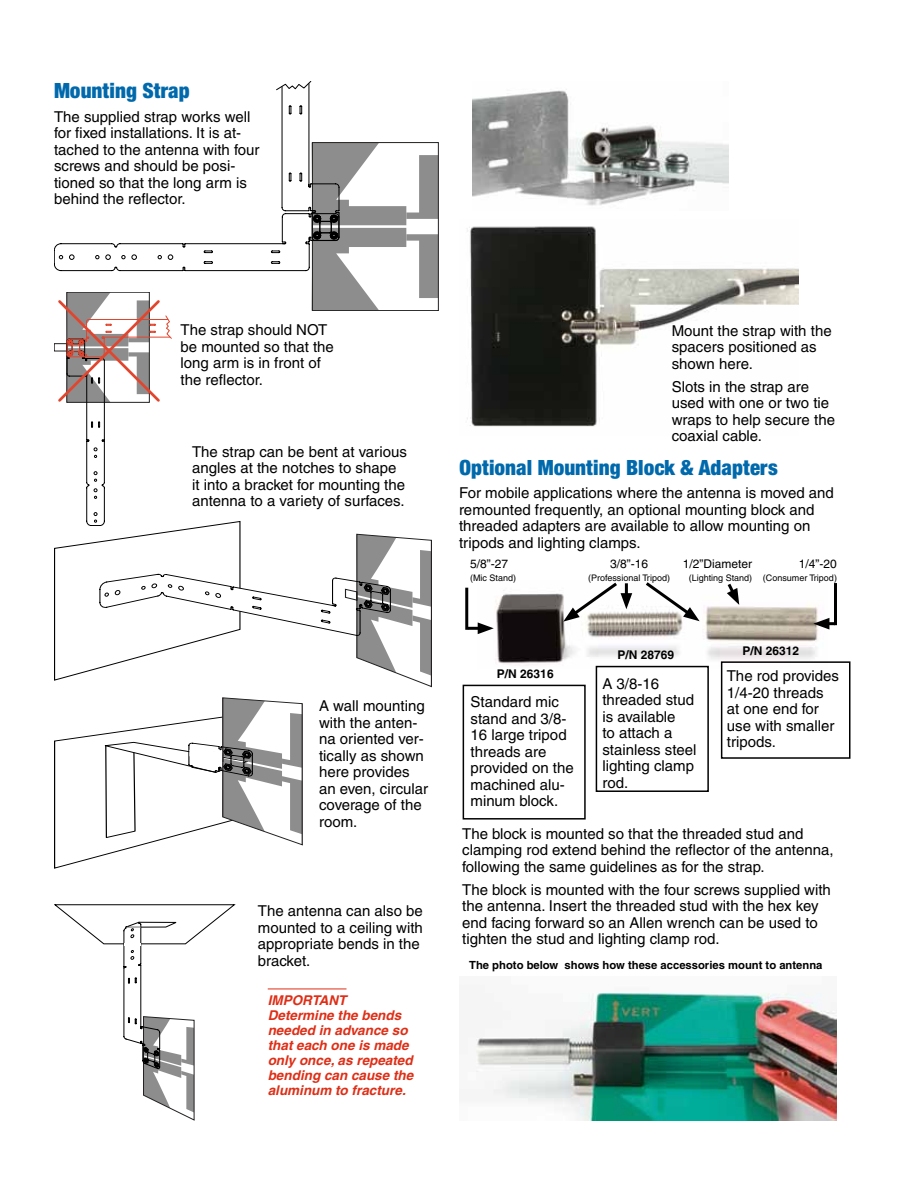
<style>
.page{position:relative;width:918px;height:1188px;background:#fff}
.page>*{position:absolute;margin:0;border:0;box-sizing:border-box;transform-origin:0 0}
.t1{font:900 condensed 22.5px "Sans";color:#0069ac}
.t2{font:15px/16.5px "Helvetica";color:#000}
.t3{font:italic 700 13.5px/15px "Helvetica";color:#df2e16}
.t4{font:12px "Helvetica";color:#000}
.t5{font:700 12px "Helvetica";color:#000}
.t6{font:700 11.25px "Helvetica";color:#000}
.t7{font:9px "Helvetica";color:#000}
</style>
<div class="page">
<svg style="left:54px;top:697px;width:249px;height:172px"></svg>
<svg style="left:54px;top:81px;width:384px;height:606px"></svg>
<svg style="left:54px;top:904px;width:181px;height:216px"></svg>
<hr style="left:124px;top:943px;width:17px;height:3px;background:#fff">
<hr style="left:268px;top:989px;width:79px;height:1px;background:#df2e16">
<img style="left:473px;top:89px;width:256px;height:117px">
<img style="left:476px;top:992px;width:361px;height:128px">
<img style="left:467px;top:226px;width:331px;height:201px">
<img style="left:495px;top:590px;width:323px;height:78px">
<hr style="left:465px;top:588px;width:3px;height:42px;background:#000">
<hr style="left:468px;top:627px;width:15px;height:3px;background:#000">
<svg style="left:478px;top:622px;width:16px;height:12px"></svg>
<hr style="left:834px;top:583px;width:3px;height:42px;background:#000">
<svg style="left:813px;top:618px;width:22px;height:12px"></svg>
<svg style="left:563px;top:582px;width:69px;height:40px"></svg>
<svg style="left:643px;top:582px;width:57px;height:39px"></svg>
<svg style="left:725px;top:583px;width:14px;height:22px"></svg>
<div style="left:463px;top:685px;width:123px;height:135px;border:2px solid #020302"></div>
<div style="left:596px;top:666px;width:113px;height:126px;border:2px solid #000"></div>
<div style="left:721px;top:661px;width:129px;height:98px;border:2px solid #000"></div>
<h1 class="t1" style="left:54px;top:77px;width:137px">Mounting Strap</h1>
<p class="t2" style="left:54px;top:108px;width:207px">The supplied strap works well for fixed installations. It is at&shy;tached to the antenna with four screws and should be posi&shy;tioned so that the long arm is behind the reflector.</p>
<p class="t2" style="left:181px;top:322px;width:155px">The strap should NOT be mounted so that the long arm is in front of the reflector.</p>
<p class="t2" style="left:192px;top:443px;width:216px">The strap can be bent at various angles at the notches to shape it into a bracket for mounting the antenna to a variety of surfaces.</p>
<p class="t2" style="left:319px;top:698px;width:111px">A wall mounting with the anten&shy;na oriented ver&shy;tically as shown here provides an even, circular coverage of the room.</p>
<p class="t2" style="left:258px;top:903px;width:167px">The antenna can also be mounted to a ceiling with appropriate bends in the bracket.</p>
<p class="t3" style="left:268px;top:992px;width:147px">IMPORTANT<br>Determine the bends needed in advance so that each one is made only once, as repeated bending can cause the aluminum to fracture.</p>
<p class="t2" style="left:672px;top:322px;width:161px">Mount the strap with the spacers positioned as shown here.</p>
<p class="t2" style="left:672px;top:378px;width:165px">Slots in the strap are used with one or two tie wraps to help secure the coaxial cable.</p>
<h1 class="t1" style="left:459px;top:454px;width:320px">Optional Mounting Block &amp; Adapters</h1>
<p class="t2" style="left:459px;top:485px;width:376px">For mobile applications where the antenna is moved and remounted frequently, an optional mounting block and threaded adapters are available to allow mounting on tripods and lighting clamps.</p>
<p class="t4" style="left:470px;top:557px;width:40px">5/8”-27</p>
<p class="t7" style="left:470px;top:572px;width:48px">(Mic Stand)</p>
<p class="t4" style="left:610px;top:557px;width:40px">3/8”-16</p>
<p class="t7" style="left:588px;top:572px;width:83px">(Professional Tripod)</p>
<p class="t4" style="left:683px;top:557px;width:71px">1/2”Diameter</p>
<p class="t7" style="left:689px;top:572px;width:65px">(Lighting Stand)</p>
<p class="t4" style="left:799px;top:557px;width:40px">1/4”-20</p>
<p class="t7" style="left:763px;top:572px;width:76px">(Consumer Tripod)</p>
<p class="t5" style="left:497px;top:667px;width:58px">P/N 26316</p>
<p class="t2" style="left:471px;top:694px;width:105px">Standard mic stand and 3/8-<br>16 large tripod threads are provided on the machined alu&shy;minum block.</p>
<p class="t5" style="left:617px;top:648px;width:58px">P/N 28769</p>
<p class="t5" style="left:743px;top:644px;width:58px">P/N 26312</p>
<p class="t2" style="left:602px;top:675px;width:96px">A 3/8-16 threaded stud is available<br>to attach a stainless steel lighting clamp rod.</p>
<p class="t2" style="left:727px;top:668px;width:114px">The rod provides<br>1/4-20 threads at one end for use with smaller tripods.</p>
<p class="t2" style="left:462px;top:825px;width:373px">The block is mounted so that the threaded stud and clamping rod extend behind the reflector of the antenna, following the same guidelines as for the strap.</p>
<p class="t2" style="left:462px;top:881px;width:370px">The block is mounted with the four screws supplied with the antenna. Insert the threaded stud with the hex key end facing forward so an Allen wrench can be used to tighten the stud and lighting clamp rod.</p>
<p class="t6" style="left:469px;top:958px;width:355px">The photo below shows how these accessories mount to antenna</p>
</div>
